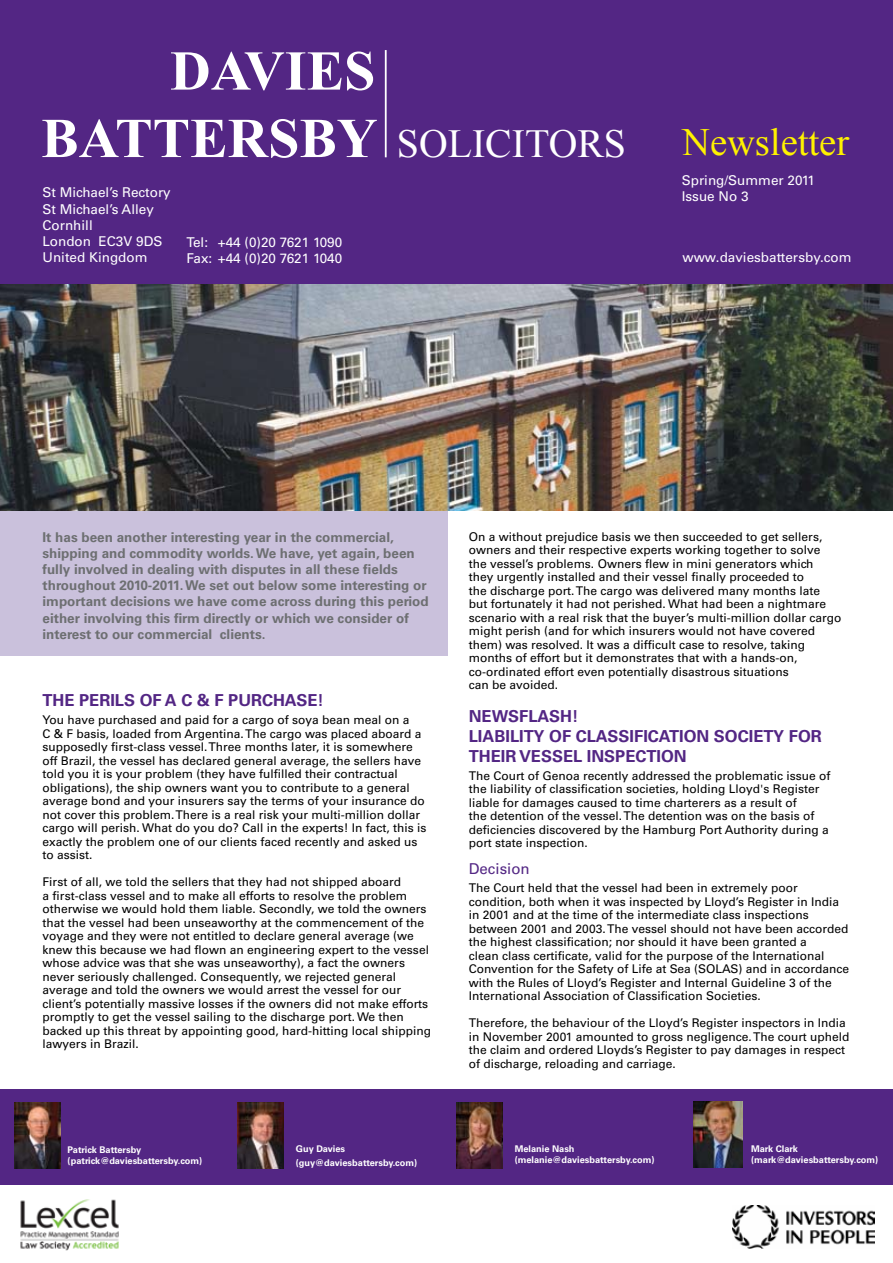
<style>
.page{position:relative;width:893px;height:1263px;background:#fff}
.page>*{position:absolute;margin:0;border:0;box-sizing:border-box;transform-origin:0 0}
.t1{font:700 56.25px "Times New Roman";color:#fff}
.t2{font:39.75px "Times New Roman";color:#fff}
.t3{font:38.55px "Times New Roman";color:#fff200}
.t4{font:700 16.5px/19.8px "Univers CE";color:#532684}
.t5{font:500 15px "Univers CE";color:#532684}
.t6{font:700 13.5px/16.2px "Univers CE";color:#6d6f71}
.t7{font:500 13.5px/16.2px "Univers CE";color:#fff}
.t8{font:500 12px/13.5px "Univers CE";color:#000}
.t9{font:700 9.15px/11.1px "Univers CE";color:#fff}
.s1{font-weight:700;font-size:56.25px}
</style>
<div class="page">
<div style="left:0;top:497px;width:448px;height:159px;background:#cac1dc"></div>
<div style="left:0;top:1089px;width:893px;height:96px;background:#532684"></div>
<div style="left:0;top:0;width:893px;height:305px;background:#532684"></div>
<hr style="left:385px;top:50px;width:2px;height:107px;background:#fff">
<img style="left:14px;top:1102px;width:46px;height:67px">
<img style="left:238px;top:1102px;width:46px;height:66px">
<img style="left:0;top:285px;width:893px;height:226px">
<img style="left:732px;top:1206px;width:142px;height:42px">
<img style="left:20px;top:1199px;width:99px;height:52px">
<img style="left:457px;top:1102px;width:46px;height:67px">
<img style="left:693px;top:1101px;width:49px;height:66px">
<h1 class="t1" style="left:170px;top:32px;width:207px">DAVIES</h1>
<h2 class="t2" style="left:41px;top:117px;width:580px"><span class="s1">BATTERSBY</span> SoliciTors</h2>
<p class="t7" style="left:43px;top:185px;width:130px">St Michael’s Rectory<br>St Michael’s Alley<br>Cornhill<br>London EC3V 9DS<br>United Kingdom</p>
<p class="t7" style="left:186px;top:234px;width:157px">Tel: +44 (0)20 7621 1090<br>Fax: +44 (0)20 7621 1040</p>
<h3 class="t3" style="left:682px;top:116px;width:169px">Newsletter</h3>
<p class="t7" style="left:682px;top:172px;width:135px">Spring/Summer 2011<br>Issue No 3</p>
<p class="t7" style="left:682px;top:249px;width:171px">www.daviesbattersby.com</p>
<p class="t6" style="left:43px;top:529px;width:388px">It has been another interesting year in the commercial, shipping and commodity worlds. We have, yet again, been fully involved in dealing with disputes in all these fields throughout 2010-2011. We set out below some interesting or important decisions we have come across during this period either involving this firm directly or which we consider of interest to our commercial clients.</p>
<h3 class="t4" style="left:43px;top:691px;width:283px">The Perils of a C &amp; F Purchase!</h3>
<p class="t8" style="left:43px;top:713px;width:385px">You have purchased and paid for a cargo of soya bean meal on a<br>C &amp; F basis, loaded from Argentina. The cargo was placed aboard a supposedly first-class vessel. Three months later, it is somewhere off Brazil, the vessel has declared general average, the sellers have told you it is your problem (they have fulfilled their contractual obligations), the ship owners want you to contribute to a general average bond and your insurers say the terms of your insurance do not cover this problem. There is a real risk your multi-million dollar cargo will perish. What do you do? Call in the experts! In fact, this is exactly the problem one of our clients faced recently and asked us to assist.</p>
<p class="t8" style="left:43px;top:875px;width:390px">First of all, we told the sellers that they had not shipped aboard<br>a first-class vessel and to make all efforts to resolve the problem otherwise we would hold them liable. Secondly, we told the owners that the vessel had been unseaworthy at the commencement of the voyage and they were not entitled to declare general average (we knew this because we had flown an engineering expert to the vessel whose advice was that she was unseaworthy), a fact the owners never seriously challenged. Consequently, we rejected general average and told the owners we would arrest the vessel for our client’s potentially massive losses if the owners did not make efforts promptly to get the vessel sailing to the discharge port. We then backed up this threat by appointing good, hard-hitting local shipping lawyers in Brazil.</p>
<p class="t8" style="left:469px;top:530px;width:374px">On a without prejudice basis we then succeeded to get sellers, owners and their respective experts working together to solve<br>the vessel’s problems. Owners flew in mini generators which<br>they urgently installed and their vessel finally proceeded to<br>the discharge port. The cargo was delivered many months late but fortunately it had not perished. What had been a nightmare scenario with a real risk that the buyer’s multi-million dollar cargo might perish (and for which insurers would not have covered them) was resolved. It was a difficult case to resolve, taking months of effort but it demonstrates that with a hands-on, co-ordinated effort even potentially disastrous situations<br>can be avoided.</p>
<h3 class="t4" style="left:469px;top:707px;width:51px">NEWSFLASH</h3>
<h3 class="t4" style="left:469px;top:707px;width:130px;text-indent:103px">!<br>LIABILITY OF CLASS</h3>
<h3 class="t4" style="left:630px;top:727px;width:171px">IFICATIO N SOCIETY FOR</h3>
<h3 class="t4" style="left:469px;top:747px;width:74px">THEIR VESSEL</h3>
<h3 class="t4" style="left:587px;top:747px;width:101px">INSPECTION</h3>
<p class="t8" style="left:469px;top:769px;width:363px">The Court of Genoa recently addressed the problematic issue of the liability of classification societies, holding Lloyd's Register liable for damages caused to time charterers as a result of<br>the detention of the vessel. The detention was on the basis of deficiencies discovered by the Hamburg Port Authority during a port state inspection.</p>
<p class="t5" style="left:469px;top:860px;width:62px">Decision</p>
<p class="t8" style="left:469px;top:882px;width:382px">The Court held that the vessel had been in extremely poor condition, both when it was inspected by Lloyd’s Register in India in 2001 and at the time of the intermediate class inspections between 2001 and 2003. The vessel should not have been accorded the highest classification; nor should it have been granted a<br>clean class certificate, valid for the purpose of the International Convention for the Safety of Life at Sea (SOLAS) and in accordance with the Rules of Lloyd’s Register and Internal Guideline 3 of the International Association of Classification Societies.</p>
<p class="t8" style="left:469px;top:1017px;width:382px">Therefore, the behaviour of the Lloyd’s Register inspectors in India in November 2001 amounted to gross negligence. The court upheld the claim and ordered Lloyds’s Register to pay damages in respect of discharge, reloading and carriage.</p>
<p class="t9" style="left:68px;top:1145px;width:136px">Patrick Battersby (patrick@daviesbattersby.com)</p>
<p class="t9" style="left:296px;top:1141px;width:123px;line-height:14.4px">Guy Davies (guy@daviesbattersby.com)</p>
<p class="t9" style="left:515px;top:1143px;width:141px">Melanie Nash (melanie@daviesbattersby.com)</p>
<p class="t9" style="left:751px;top:1143px;width:129px">Mark Clark (mark@daviesbattersby.com)</p>
</div>
